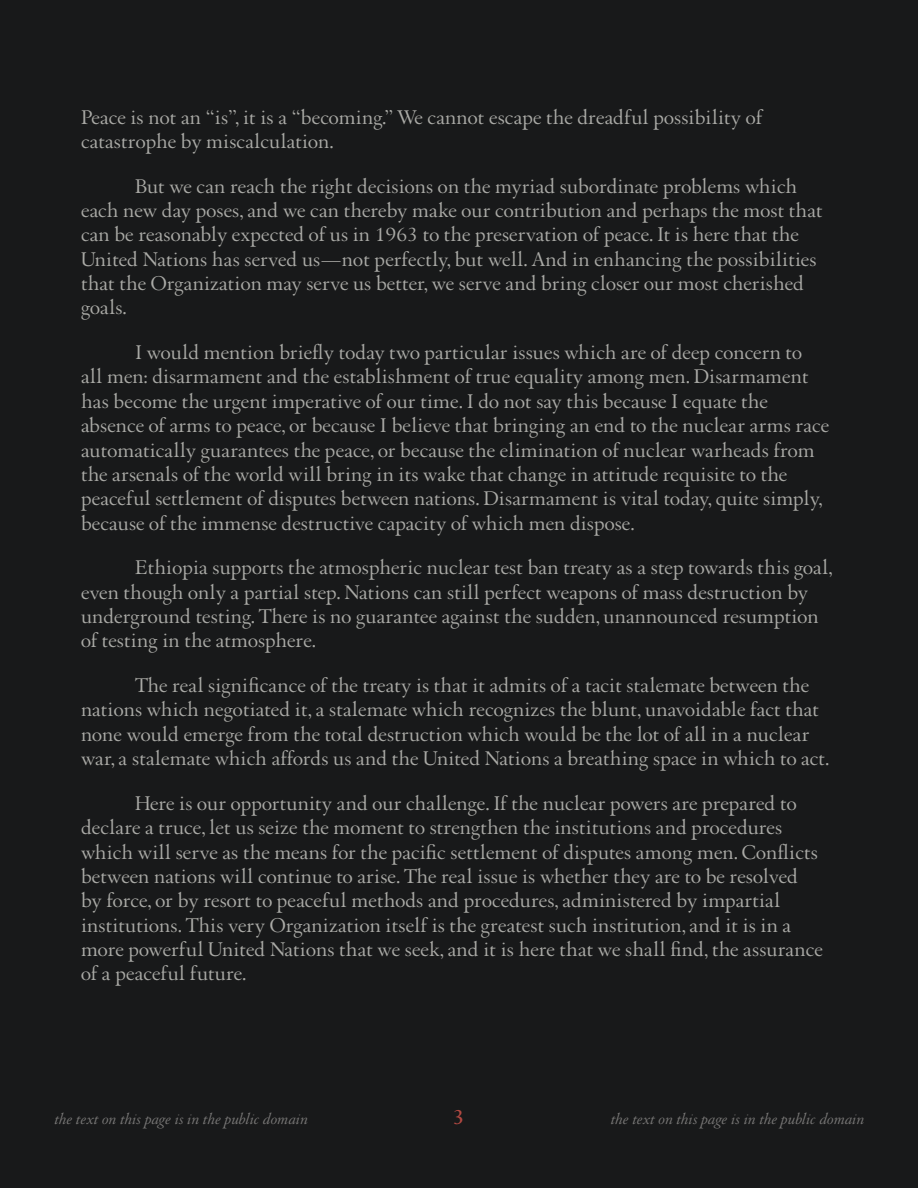
<style>
.page{position:relative;width:918px;height:1188px;background:#18191a}
.page>*{position:absolute;margin:0;border:0;box-sizing:border-box;transform-origin:0 0}
.t1{font:700 22.5px "Augereau";color:#b34942}
.Body_Copy{font:21.3px/24.3px "Augereau";letter-spacing:.01em;color:#aaaaa6}
.t2{font:italic 16.5px "Augereau";letter-spacing:.01em;color:#787776}
</style>
<div class="page">
<p class="Body_Copy" style="left:81px;top:105px;width:683px">Peace is not an “is”, it is a “becoming.” We cannot escape the dreadful possibility of catastrophe by miscalculation.</p>
<p class="Body_Copy" style="left:81px;top:174px;width:743px;text-indent:54px">But we can reach the right decisions on the myriad subordinate problems which each new day poses, and we can thereby make our contribution and perhaps the most that can be reasonably expected of us in 1963 to the preservation of peace. It is here that the United Nations has served us—not perfectly, but well. And in enhancing the possibilities that the Organization may serve us better, we serve and bring closer our most cherished goals.</p>
<p class="Body_Copy" style="left:81px;top:340px;width:749px;text-indent:54px">I would mention briefly today two particular issues which are of deep concern to<br>all men: disarmament and the establishment of true equality among men. Disarmament has become the urgent imperative of our time. I do not say this because I equate the absence of arms to peace, or because I believe that bringing an end to the nuclear arms race automatically guarantees the peace, or because the elimination of nuclear warheads from the arsenals of the world will bring in its wake that change in attitude requisite to the peaceful settlement of disputes between nations. Disarmament is vital today, quite simply, because of the immense destructive capacity of which men dispose.</p>
<p class="Body_Copy" style="left:81px;top:555px;width:753px;text-indent:54px">Ethiopia supports the atmospheric nuclear test ban treaty as a step towards this goal, even though only a partial step. Nations can still perfect weapons of mass destruction by underground testing. There is no guarantee against the sudden, unannounced resumption of testing in the atmosphere.</p>
<p class="Body_Copy" style="left:81px;top:673px;width:750px;text-indent:54px">The real significance of the treaty is that it admits of a tacit stalemate between the nations which negotiated it, a stalemate which recognizes the blunt, unavoidable fact that none would emerge from the total destruction which would be the lot of all in a nuclear war, a stalemate which affords us and the United Nations a breathing space in which to act.</p>
<p class="Body_Copy" style="left:81px;top:791px;width:743px;text-indent:54px">Here is our opportunity and our challenge. If the nuclear powers are prepared to declare a truce, let us seize the moment to strengthen the institutions and procedures which will serve as the means for the pacific settlement of disputes among men. Conflicts between nations will continue to arise. The real issue is whether they are to be resolved by force, or by resort to peaceful methods and procedures, administered by impartial institutions. This very Organization itself is the greatest such institution, and it is in a more powerful United Nations that we seek, and it is here that we shall find, the assurance of a peaceful future.</p>
<p class="t2" style="left:54px;top:1108px;width:255px">the text on this page is in the public domain</p>
<p class="t1" style="left:453px;top:1103px;width:13px">3</p>
<p class="t2" style="left:610px;top:1108px;width:255px">the text on this page is in the public domain</p>
</div>
